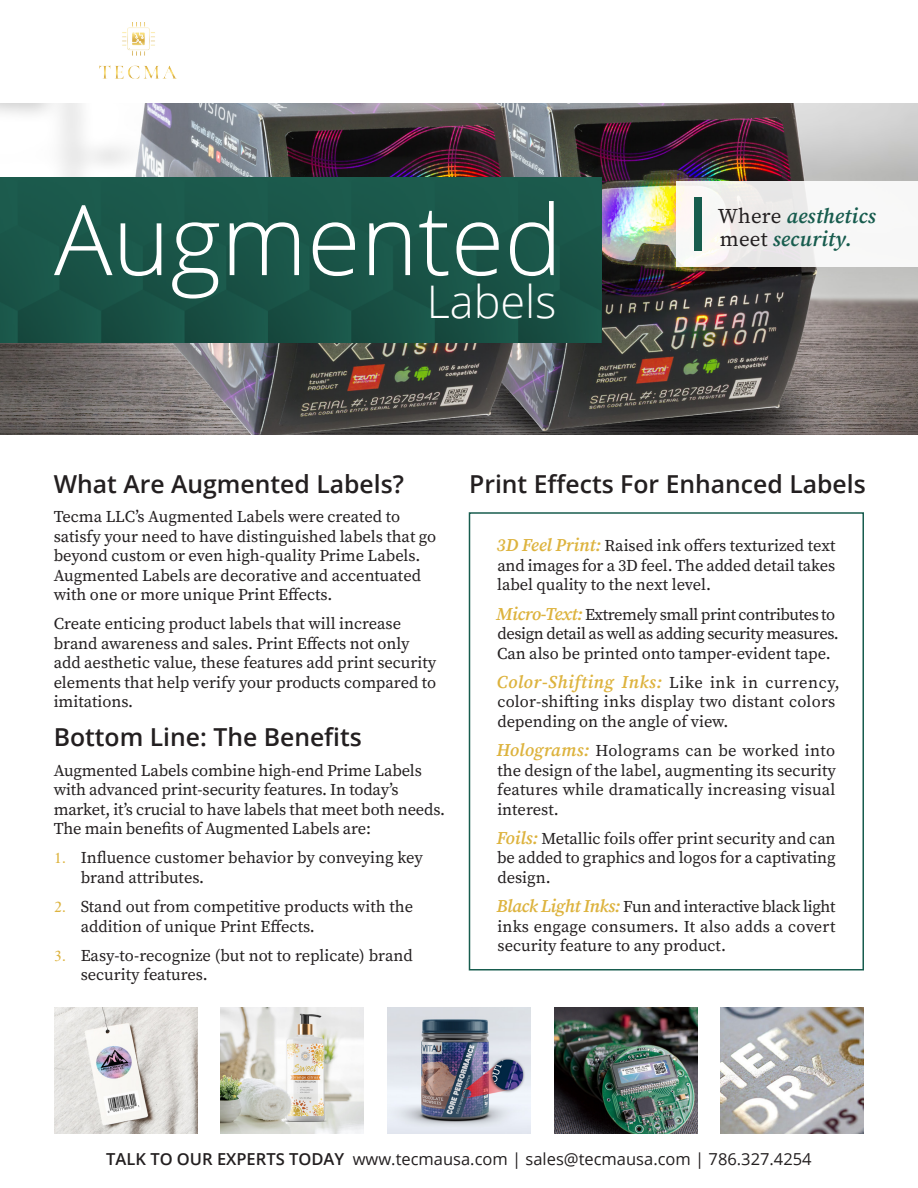
<style>
.page{position:relative;width:918px;height:1188px;background:#fff}
.page>*{position:absolute;margin:0;border:0;box-sizing:border-box;transform-origin:0 0}
.t1{font:300 97.5px "Open Sans";color:#fff}
.t2{font:300 45px "Open Sans";color:#fff}
.t3{font:600 24.75px "Open Sans";color:#231f20}
.t4{font:italic 600 21px/22.5px "Source Serif Pro";letter-spacing:.01em;color:#175c4e}
.t5{font:italic 600 18px "Source Serif Pro";letter-spacing:.035em;color:#ddb33e}
.t6{font:16.5px/19.5px "Source Serif Pro";color:#231f20}
.t7{font:16.5px/19.5px "Source Serif Pro";letter-spacing:-.02em;color:#231f20}
.t8{font:16.5px "Open Sans";color:#231f20}
.s1{font-weight:400;font-style:normal;color:#231f20}
.s2{font-family:"Janson URW";color:#ddb33e}
.s3{font-weight:600;font-style:italic;font-size:18px;color:#ddb33e}
.s4{font-weight:400;font-style:normal;font-size:16.5px;color:#231f20}
.s5{font-weight:600}
</style>
<div class="page">
<img style="left:0;top:104px;width:918px;height:330px">
<img style="left:54px;top:1007px;width:143px;height:127px">
<img style="left:221px;top:1007px;width:143px;height:127px">
<img style="left:387px;top:1007px;width:144px;height:127px">
<img style="left:554px;top:1007px;width:143px;height:127px">
<img style="left:721px;top:1007px;width:143px;height:127px">
<img style="left:0;top:177px;width:602px;height:166px">
<div style="left:676px;top:181px;width:242px;height:86px;background:linear-gradient(to right,#f2efed,#f5f6f7)"></div>
<div style="left:469px;top:512px;width:395px;height:458px;border:2px solid #175c4e"></div>
<div style="left:694px;top:197px;width:7px;height:53px;background:#175c4e"></div>
<img style="left:100px;top:23px;width:76px;height:55px">
<h1 class="t1" style="left:54px;top:173px;width:510px">Augmented</h1>
<h2 class="t2" style="left:427px;top:271px;width:131px">Labels</h2>
<p class="t4" style="left:718px;top:205px;width:159px"><span class="s1">Where</span> aesthetics <span class="s1">meet</span> security.</p>
<h3 class="t3" style="left:54px;top:467px;width:352px">What Are Augmented Labels?</h3>
<p class="t6" style="left:54px;top:507px;width:384px">Tecma LLC’s Augmented Labels were created to satisfy your need to have distinguished labels that go beyond custom or even high-quality Prime Labels.<br>Augmented Labels are decorative and accentuated with one or more unique Print Effects.</p>
<p class="t6" style="left:54px;top:614px;width:384px">Create enticing product labels that will increase brand awareness and sales. Print Effects not only add aesthetic value, these features add print security elements that help verify your products compared to imitations.</p>
<h3 class="t3" style="left:54px;top:720px;width:310px">Bottom Line: The Benefits</h3>
<p class="t6" style="left:54px;top:760px;width:393px">Augmented Labels combine high-end Prime Labels with advanced print-security features. In today’s market, it’s crucial to have labels that meet both needs.<br>The main benefits of Augmented Labels are:</p>
<p class="t6" style="left:81px;top:848px;width:344px;text-indent:-27px"><span class="s2">1.</span> Influence customer behavior by conveying key brand attributes.</p>
<p class="t6" style="left:81px;top:897px;width:334px;text-indent:-27px"><span class="s2">2.</span> Stand out from competitive products with the addition of unique Print Effects.</p>
<p class="t6" style="left:81px;top:946px;width:334px;text-indent:-27px"><span class="s2">3.</span> Easy-to-recognize (but not to replicate) brand security features.</p>
<h3 class="t3" style="left:469px;top:467px;width:398px">Print Effects For Enhanced Labels</h3>
<p class="t6" style="left:496px;top:536px;width:341px;text-align:justify"><span class="s3">3D Feel Print:</span> Raised ink offers texturized text and images for a 3D feel. The added detail takes label quality to the next level.</p>
<p class="t7" style="left:496px;top:604px;width:344px"><span class="s3">Micro-Text:</span> Extremely small print contributes to design detail as well as adding security measures.<br>Can also be printed onto tamper-evident tape.</p>
<p class="t5" style="left:497px;top:670px;width:344px">Color-Shifting Inks: <span class="s4">Like ink in currency,</span></p>
<p class="t6" style="left:497px;top:692px;width:339px">color-shifting inks display two distant colors depending on the angle of view.</p>
<p class="t6" style="left:496px;top:741px;width:341px;text-align:justify"><span class="s3">Holograms:</span> Holograms can be worked into the design of the label, augmenting its security features while dramatically increasing visual interest.</p>
<p class="t6" style="left:496px;top:828px;width:341px;text-align:justify"><span class="s3">Foils:</span> Metallic foils offer print security and can be added to graphics and logos for a captivating design.</p>
<p class="t6" style="left:496px;top:897px;width:341px;text-align:justify"><span class="s3">Black Light Inks:</span> Fun and interactive black light inks engage consumers. It also adds a covert security feature to any product.</p>
<p class="t8" style="left:106px;top:1147px;width:707px"><span class="s5">TALK TO OUR EXPERTS TODAY</span> www.tecmausa.com | sales@tecmausa.com | 786.327.4254</p>
</div>
